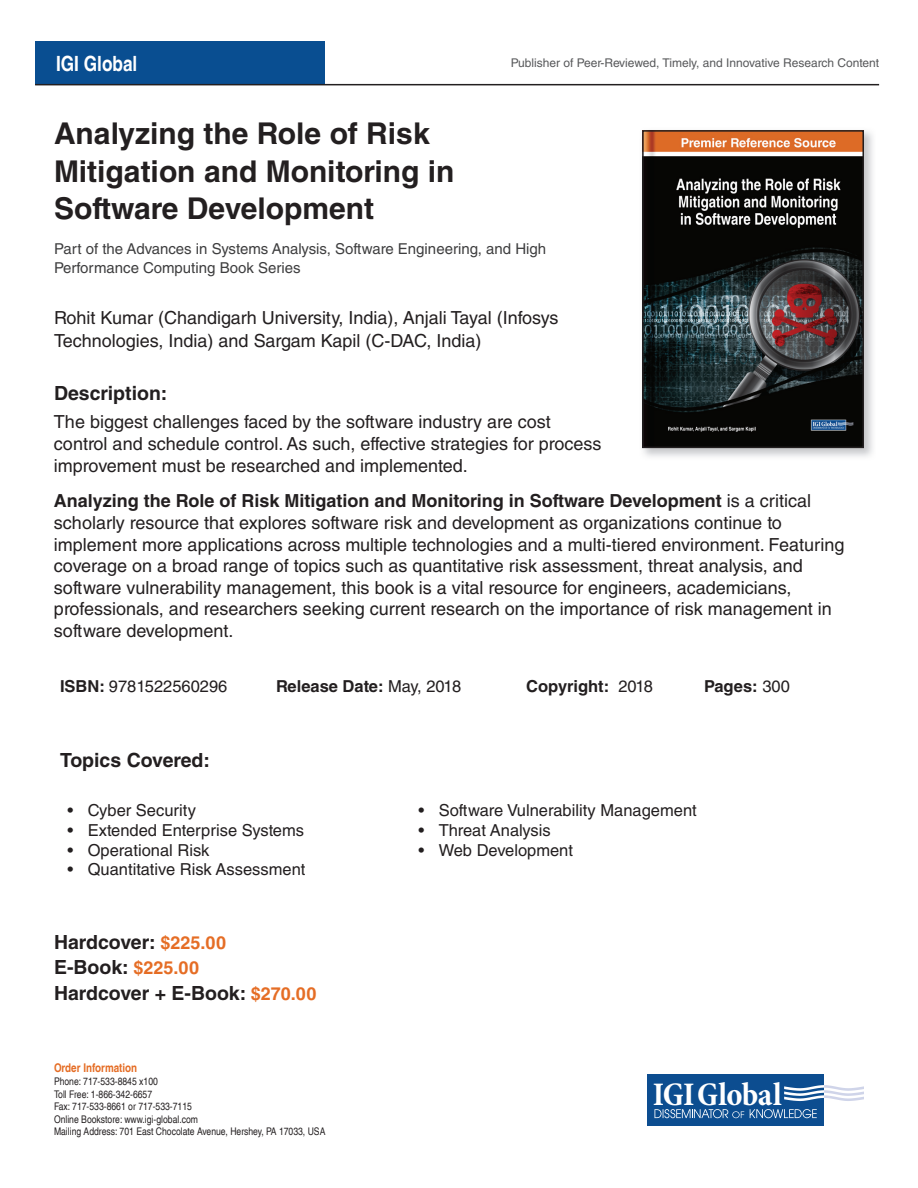
<style>
.page{position:relative;width:918px;height:1188px;background:#fff}
.page>*{position:absolute;margin:0;border:0;box-sizing:border-box;transform-origin:0 0}
.t1{font:700 condensed 33.3px "Minion Pro";letter-spacing:-.015em;color:#fff}
.t2{font:700 30px/37.5px "Helvetica LT Std";color:#231f20}
.t3{font:700 condensed 21px "Helvetica LT";color:#fff}
.t4{font:700 19.5px/25.5px "Helvetica LT Std";color:#231f20}
.t5{font:18px/21.6px "Helvetica LT Std";color:#231f20}
.t6{font:16.5px "Helvetica LT Std";color:#231f20}
.t7{font:700 16.5px "Helvetica LT Std";color:#231f20}
.t8{font:15px/19.5px "Helvetica LT Std";color:#3e3e3f}
.t9{font:12px "Helvetica LT Std";color:#57585a}
.t10{font:700 condensed 12px "Helvetica LT";color:#e56d25}
.t11{font:condensed 10.5px/12.6px "Helvetica LT";color:#231f20}
.s1{font-weight:700}
.s2{font-weight:400}
.s3{font-size:18px;color:#e56d25}
</style>
<div class="page">
<div style="left:35px;top:41px;width:290px;height:44px;background:#094e91"></div>
<svg style="left:647px;top:1125px;width:177px;height:1px"></svg>
<div style="left:647px;top:1074px;width:177px;height:51px;background:#0c4d90"></div>
<svg style="left:654px;top:1109px;width:90px;height:9px"></svg>
<svg style="left:750px;top:1109px;width:67px;height:9px"></svg>
<svg style="left:784px;top:1085px;width:80px;height:16px"></svg>
<hr style="left:35px;top:84px;width:844px;height:1px;background:#231f20">
<img style="left:645px;top:133px;width:216px;height:312px">
<div style="left:642px;top:130px;width:222px;height:318px;border:2px solid #231f20"></div>
<p class="t3" style="left:56px;top:50px;width:83px">IGI Global</p>
<p class="t9" style="left:511px;top:56px;width:370px">Publisher of Peer-Reviewed, Timely, and Innovative Research Content</p>
<h2 class="t2" style="left:54px;top:114px;width:402px">Analyzing the Role of Risk<br>Mitigation and Monitoring in<br>Software Development</h2>
<p class="t8" style="left:54px;top:239px;width:494px">Part of the Advances in Systems Analysis, Software Engineering, and High<br>Performance Computing Book Series</p>
<p class="t5" style="left:54px;top:307px;width:506px;line-height:22.5px">Rohit Kumar (Chandigarh University, India), Anjali Tayal (Infosys<br>Technologies, India) and Sargam Kapil (C-DAC, India)</p>
<p class="t4" style="left:54px;top:380px;width:115px">Description:</p>
<p class="t5" style="left:54px;top:411px;width:549px">The biggest challenges faced by the software industry are cost control and schedule control. As such, effective strategies for process improvement must be researched and implemented.</p>
<p class="t5" style="left:54px;top:490px;width:792px"><span class="s1">Analyzing the Role of Risk Mitigation and Monitoring in Software Development</span> is a critical scholarly resource that explores software risk and development as organizations continue to implement more applications across multiple technologies and a multi-tiered environment. Featuring coverage on a broad range of topics such as quantitative risk assessment, threat analysis, and software vulnerability management, this book is a vital resource for engineers, academicians, professionals, and researchers seeking current research on the importance of risk management in software development.</p>
<p class="t6" style="left:60px;top:677px;width:169px"><span class="s1">ISBN:</span> 9781522560296</p>
<p class="t7" style="left:276px;top:676px;width:187px">Release Date: <span class="s2">May, 2018</span></p>
<p class="t7" style="left:526px;top:676px;width:128px">Copyright: <span class="s2">2018</span></p>
<p class="t7" style="left:704px;top:676px;width:87px">Pages: <span class="s2">300</span></p>
<p class="t4" style="left:60px;top:747px;width:152px">Topics Covered:</p>
<p class="t6" style="left:68px;top:801px;width:130px">• Cyber Security</p>
<p class="t6" style="left:68px;top:821px;width:238px">• Extended Enterprise Systems</p>
<p class="t6" style="left:68px;top:840px;width:144px">• Operational Risk</p>
<p class="t6" style="left:68px;top:860px;width:239px">• Quantitative Risk Assessment</p>
<p class="t4" style="left:54px;top:929px;width:264px">Hardcover: <span class="s3">$225.00<br></span>E-Book: <span class="s3">$225.00<br></span>Hardcover + E-Book: <span class="s3">$270.00</span></p>
<p class="t10" style="left:54px;top:1061px;width:85px">Order Information</p>
<p class="t11" style="left:54px;top:1075px;width:273px">Phone: 717-533-8845 x100<br>Toll Free: 1-866-342-6657<br>Fax: 717-533-8661 or 717-533-7115<br>Online Bookstore: www.igi-global.com<br>Mailing Address: 701 East Chocolate Avenue, Hershey, PA 17033, USA</p>
<p class="t6" style="left:418px;top:801px;width:280px">• Software Vulnerability Management</p>
<p class="t6" style="left:418px;top:821px;width:134px">• Threat Analysis</p>
<p class="t6" style="left:418px;top:840px;width:156px">• Web Development</p>
<h1 class="t1" style="left:653px;top:1071px;width:130px">IGIGlobal</h1>
</div>
